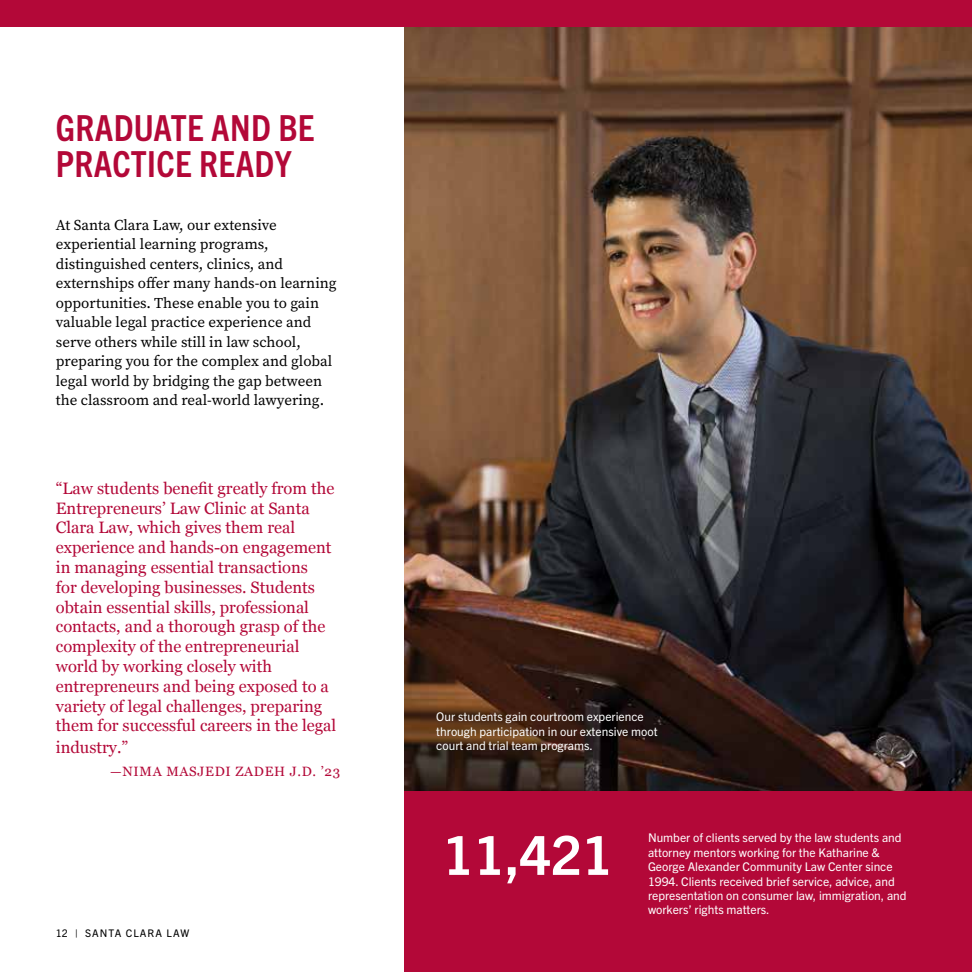
<style>
.page{position:relative;width:972px;height:972px;background:#fff}
.page>*{position:absolute;margin:0;border:0;box-sizing:border-box;transform-origin:0 0}
.t1{font:700 54px "Trade Gothic Next LT Pro";color:#fff}
.t2{font:700 condensed 36px/36px "Trade Gothic Next LT Pro";letter-spacing:.01em;color:#b30838}
.t3{font:16.5px/19.8px "Georgia";color:#b30838}
.t4{font:15px/19.5px "Source Serif Pro";color:#000}
.t5{font:13.5px "Georgia";letter-spacing:.05em;color:#b30838}
.t6{font:12px/14.4px "Trade Gothic Next LT Pro";color:#fff}
.t7{font:10.5px "Trade Gothic Next LT Pro";letter-spacing:.1em;color:#000}
</style>
<div class="page">
<div style="left:405px;top:791px;width:567px;height:181px;background:#b30838"></div>
<img style="left:405px;top:27px;width:567px;height:764px">
<div style="left:0;top:0;width:972px;height:27px;background:#b30838"></div>
<h2 class="t2" style="left:56px;top:108px;width:260px">GRADUATE AND BE<br>PRACTICE READY</h2>
<p class="t4" style="left:56px;top:215px;width:282px">At Santa Clara Law, our extensive experiential learning programs, distinguished centers, clinics, and externships offer many hands-on learning opportunities. These enable you to gain valuable legal practice experience and serve others while still in law school, preparing you for the complex and global legal world by bridging the gap between the classroom and real-world lawyering.</p>
<p class="t3" style="left:56px;top:478px;width:282px">“Law students benefit greatly from the Entrepreneurs’ Law Clinic at Santa Clara Law, which gives them real experience and hands-on engagement in managing essential transactions<br>for developing businesses. Students obtain essential skills, professional contacts, and a thorough grasp of the complexity of the entrepreneurial world by working closely with entrepreneurs and being exposed to a variety of legal challenges, preparing them for successful careers in the legal</p>
<p class="t3" style="left:56px;top:737px;width:74px">industry.”</p>
<p class="t5" style="left:110px;top:761px;width:231px">—NIMA MASJEDI ZADEH J.D. ’23</p>
<p class="t7" style="left:56px;top:926px;width:135px">12 | SANTA CLARA LAW</p>
<p class="t6" style="left:436px;top:709px;width:223px">Our students gain courtroom experience through participation in our extensive moot court and trial team programs.</p>
<h1 class="t1" style="left:443px;top:818px;width:172px">11,421</h1>
<p class="t6" style="left:648px;top:830px;width:260px">Number of clients served by the law students and attorney mentors working for the Katharine &amp; George Alexander Community Law Center since 1994. Clients received brief service, advice, and representation on consumer law, immigration, and workers’ rights matters.</p>
</div>
